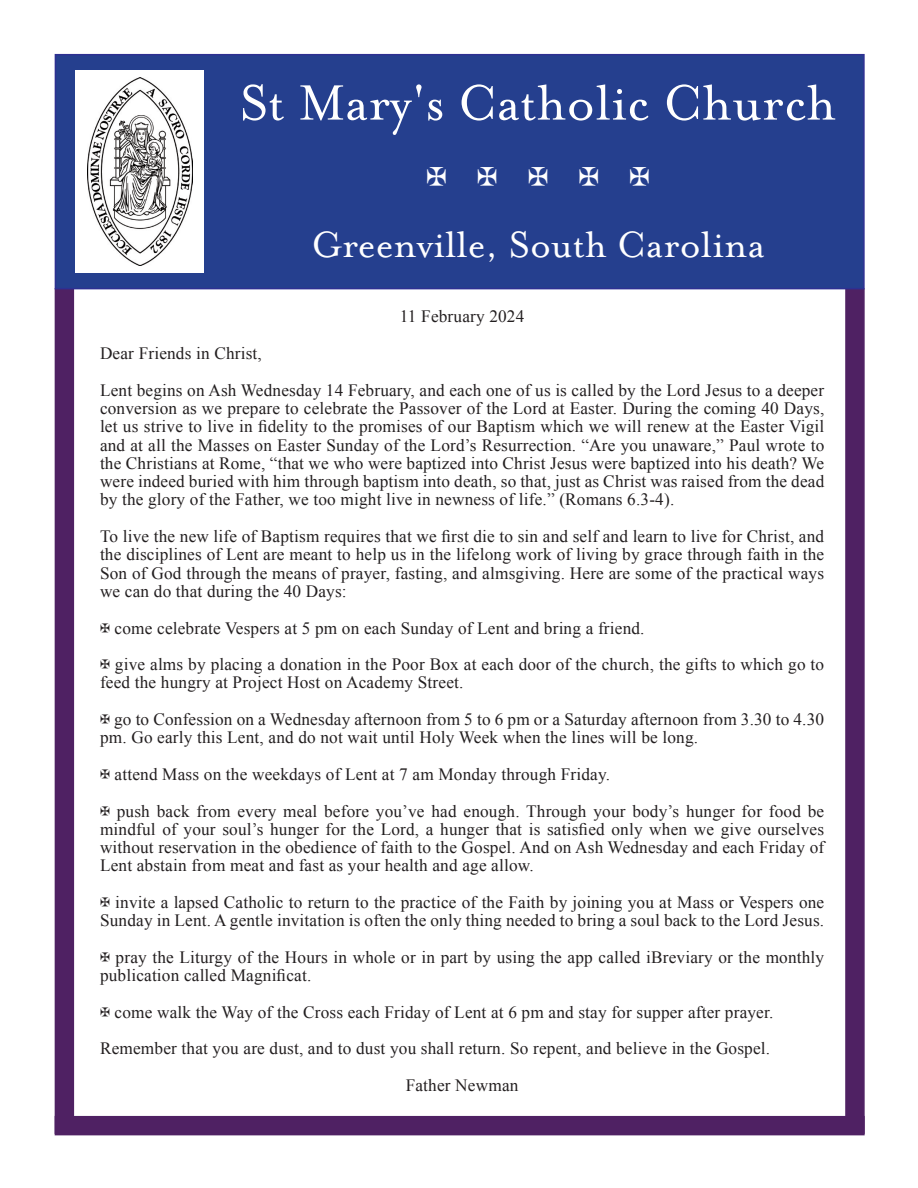
<style>
.page{position:relative;width:918px;height:1188px;background:#fff}
.page>*{position:absolute;margin:0;border:0;box-sizing:border-box;transform-origin:0 0}
.t1{font:57px "Mrs Eaves Roman";color:#fff}
.t2{font:42px "Mrs Eaves OT";color:#fff}
.t3{font:17.25px/18.3px "Times New Roman";letter-spacing:.01em;color:#231f20;text-align:justify}
</style>
<div class="page">
<div style="left:55px;top:288px;width:19px;height:846px;background:#4f2163"></div>
<div style="left:845px;top:288px;width:20px;height:846px;background:#4f2163;border:2px solid #4f2163"></div>
<div style="left:55px;top:54px;width:810px;height:235px;background:#253f8e;border:2px solid #2e3092"></div>
<div style="left:75px;top:70px;width:129px;height:203px;background:#fff"></div>
<img style="left:87px;top:78px;width:105px;height:187px">
<div style="left:55px;top:1116px;width:810px;height:19px;background:#4f2163"></div>
<p class="t1" style="left:240px;top:72px;width:598px">St Mary's Catholic Church</p>
<p class="t2" style="left:311px;top:222px;width:455px">Greenville, South Carolina</p>
<p class="t3" style="left:400px;top:307px;width:126px">11 February 2024</p>
<p class="t3" style="left:100px;top:344px;width:163px">Dear Friends in Christ,</p>
<p class="t3" style="left:100px;top:380px;width:726px">Lent begins on Ash Wednesday 14 February, and each one of us is called by the Lord Jesus to a deeper conversion as we prepare to celebrate the Passover of the Lord at Easter. During the coming 40 Days, let us strive to live in fidelity to the promises of our Baptism which we will renew at the Easter Vigil and at all the Masses on Easter Sunday of the Lord’s Resurrection. “Are you unaware,” Paul wrote to the Christians at Rome, “that we who were baptized into Christ Jesus were baptized into his death? We were indeed buried with him through baptism into death, so that, just as Christ was raised from the dead by the glory of the Father, we too might live in newness of life.” (Romans 6.3-4).</p>
<p class="t3" style="left:100px;top:527px;width:726px">To live the new life of Baptism requires that we first die to sin and self and learn to live for Christ, and the disciplines of Lent are meant to help us in the lifelong work of living by grace through faith in the Son of God through the means of prayer, fasting, and almsgiving. Here are some of the practical ways we can do that during the 40 Days:</p>
<p class="t3" style="left:115px;top:618px;width:531px">come celebrate Vespers at 5 pm on each Sunday of Lent and bring a friend.</p>
<p class="t3" style="left:100px;top:655px;width:726px;text-indent:15px">give alms by placing a donation in the Poor Box at each door of the church, the gifts to which go to feed the hungry at Project Host on Academy Street.</p>
<p class="t3" style="left:100px;top:710px;width:726px;text-indent:14px">go to Confession on a Wednesday afternoon from 5 to 6 pm or a Saturday afternoon from 3.30 to 4.30 pm. Go early this Lent, and do not wait until Holy Week when the lines will be long.</p>
<p class="t3" style="left:115px;top:765px;width:497px">attend Mass on the weekdays of Lent at 7 am Monday through Friday.</p>
<p class="t3" style="left:100px;top:801px;width:726px;text-indent:17px">push back from every meal before you’ve had enough. Through your body’s hunger for food be mindful of your soul’s hunger for the Lord, a hunger that is satisfied only when we give ourselves without reservation in the obedience of faith to the Gospel. And on Ash Wednesday and each Friday of Lent abstain from meat and fast as your health and age allow.</p>
<p class="t3" style="left:100px;top:893px;width:726px;text-align:right">invite a lapsed Catholic to return to the practice of the Faith by joining you at Mass or Vespers one<br>Sunday in Lent. A gentle invitation is often the only thing needed to bring a soul back to the Lord Jesus.</p>
<p class="t3" style="left:100px;top:948px;width:726px;text-indent:16px">pray the Liturgy of the Hours in whole or in part by using the app called iBreviary or the monthly publication called Magnificat.</p>
<p class="t3" style="left:115px;top:1003px;width:660px">come walk the Way of the Cross each Friday of Lent at 6 pm and stay for supper after prayer.</p>
<p class="t3" style="left:100px;top:1039px;width:672px">Remember that you are dust, and to dust you shall return. So repent, and believe in the Gospel.</p>
<p class="t3" style="left:406px;top:1076px;width:114px">Father Newman</p>
</div>
